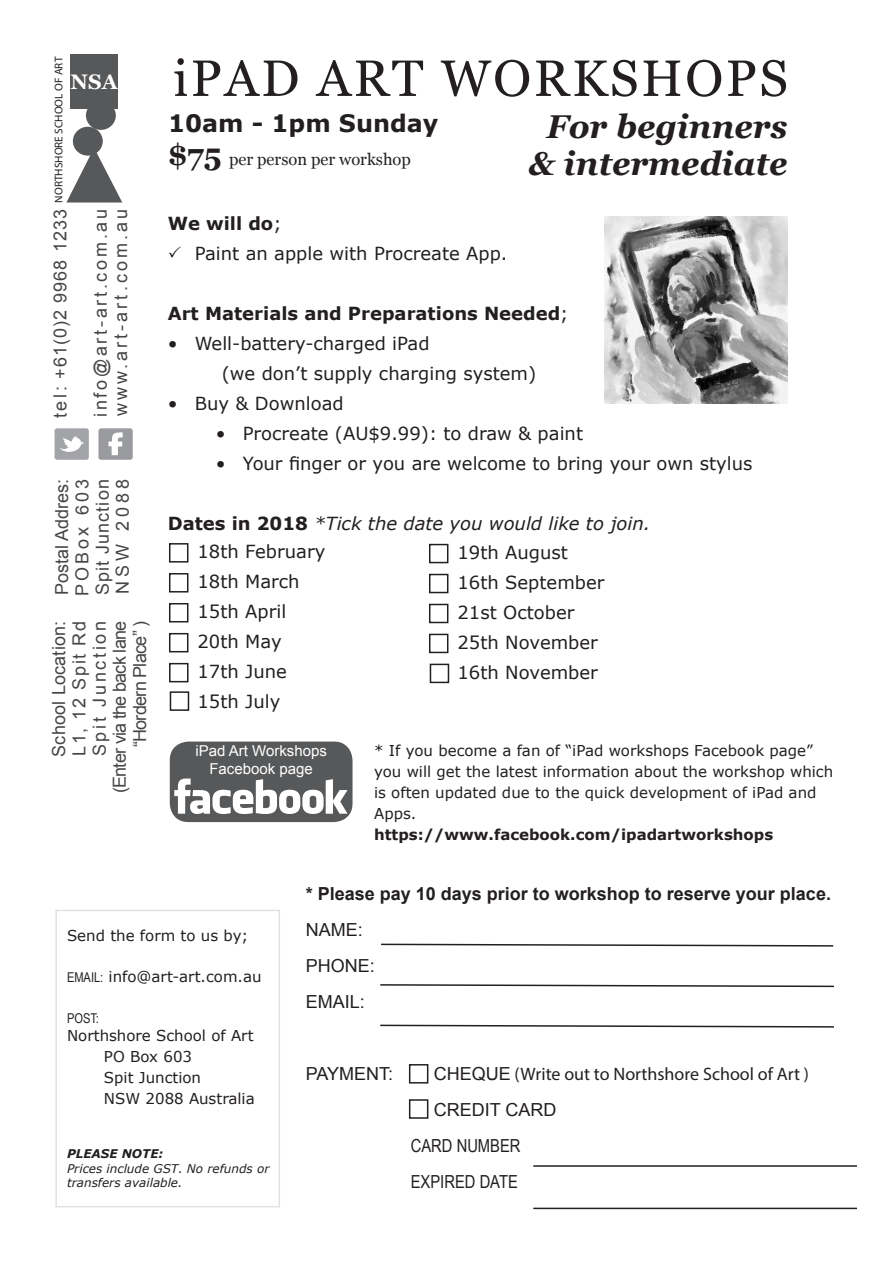
<style>
.page{position:relative;width:893px;height:1263px;background:#fff}
.page>*{position:absolute;margin:0;border:0;box-sizing:border-box;transform-origin:0 0}
.t1{font:51px "Georgia";letter-spacing:.05em;color:#231f20}
.t2{font:italic 700 33px "Georgia";color:#231f20}
.t3{font:700 24px "Verdana";color:#231f20}
.myriad_pro{font:700 21px "Georgia";color:#fff}
.t4{font:18px "Verdana";color:#231f20}
.t5{font:700 18px "Arial";color:#231f20}
.t6{font:700 18px "Verdana";color:#231f20}
.t7{font:italic 18px "Verdana";color:#231f20}
.t8{font:18px "Myriad Pro";color:#231f20}
.t9{font:18px "Arial";letter-spacing:.06em;color:#454647}
.t10{font:18px "Arial";color:#231f20}
.t11{font:18px "Arial";letter-spacing:-.04em;color:#454647}
.t12{font:18px "Arial";letter-spacing:.15em;color:#454647}
.t13{font:18px "Arial";letter-spacing:.17em;color:#454647}
.t14{font:18px/36px "Arial Narrow";color:#231f20}
.t15{font:18px "Arial";letter-spacing:.01em;color:#454647}
.t16{font:18px "Arial";color:#454647}
.t17{font:18px "Arial";letter-spacing:.09em;color:#454647}
.t18{font:16.5px "Georgia";color:#231f20}
.myriad_pro-2{font:15px/21px "Verdana";color:#231f20}
.t19{font:700 15px "Verdana";color:#231f20}
.t20{font:15px "Arial";color:#fff}
.myriad_pro-3{font:13.5px "Arial Narrow";color:#231f20}
.myriad_pro-4{font:italic 12px/14.4px "Verdana";color:#231f20}
.myriad_pro-5{font:italic 700 12px "Verdana";color:#231f20}
.myriad_pro-6{font:11.25px "Myriad Pro";color:#231f20}
.s1{font-weight:700;font-size:30px}
.s2{font-weight:400}
.s3{font-weight:700;font-style:normal}
.s4{font-family:"Arial Narrow";font-size:13.5px}
.s5{font-family:"Arial"}
</style>
<div class="page">
<div style="left:409px;top:1099px;width:19px;height:20px;border:2px solid #231f20"></div>
<div style="left:409px;top:1064px;width:19px;height:19px;border:2px solid #231f20"></div>
<svg style="left:381px;top:943px;width:453px;height:4px"></svg>
<svg style="left:380px;top:984px;width:454px;height:4px"></svg>
<svg style="left:380px;top:1024px;width:454px;height:4px"></svg>
<hr style="left:533px;top:1208px;width:324px;height:1px;background:#231f20">
<hr style="left:533px;top:1165px;width:324px;height:2px;background:#231f20">
<div style="left:169px;top:543px;width:19px;height:19px;border:2px solid #231f20"></div>
<div style="left:169px;top:573px;width:19px;height:19px;border:2px solid #231f20"></div>
<div style="left:169px;top:603px;width:19px;height:19px;border:2px solid #231f20"></div>
<div style="left:169px;top:633px;width:19px;height:19px;border:2px solid #231f20"></div>
<div style="left:169px;top:663px;width:20px;height:19px;border:2px solid #231f20"></div>
<div style="left:170px;top:691px;width:19px;height:20px;border:2px solid #231f20"></div>
<div style="left:429px;top:544px;width:19px;height:19px;border:2px solid #231f20"></div>
<div style="left:429px;top:574px;width:19px;height:19px;border:2px solid #231f20"></div>
<div style="left:429px;top:604px;width:19px;height:19px;border:2px solid #231f20"></div>
<div style="left:429px;top:634px;width:19px;height:19px;border:2px solid #231f20"></div>
<div style="left:430px;top:664px;width:19px;height:19px;border:2px solid #231f20"></div>
<div style="left:55px;top:910px;width:225px;height:297px;border:2px solid #e1e2e4"></div>
<div style="left:171px;top:742px;width:181px;height:79px;background:#57585a;border-radius:18px"></div>
<div style="left:170px;top:741px;width:183px;height:81px;border:2px solid #57585a;border-radius:18px"></div>
<svg style="left:174px;top:778px;width:173px;height:36px"></svg>
<img style="left:605px;top:217px;width:183px;height:186px">
<div style="left:70px;top:54px;width:48px;height:55px;background:#57585a"></div>
<div style="left:73px;top:127px;width:30px;height:29px;background:#57585a;border-radius:50%"></div>
<div style="left:86px;top:101px;width:30px;height:29px;background:#57585a;border-radius:50%"></div>
<svg style="left:66px;top:148px;width:56px;height:55px"></svg>
<div style="left:55px;top:428px;width:34px;height:32px;background:#a3a4a8;border-radius:3px"></div>
<svg style="left:60px;top:436px;width:24px;height:16px"></svg>
<div style="left:98px;top:428px;width:35px;height:32px;background:#999b9e;border-radius:3px"></div>
<svg style="left:108px;top:432px;width:15px;height:23px"></svg>
<p class="myriad_pro-6" style="left:52px;top:203px;width:147px;rotate:-90deg">NORTHSHORE SCHOOL OF ART</p>
<p class="t9" style="left:48px;top:418px;width:211px;rotate:-90deg">tel: +61(0)2 9968 1233</p>
<p class="t12" style="left:89px;top:417px;width:209px;rotate:-90deg">info@art-art.com.au</p>
<p class="t13" style="left:109px;top:416px;width:209px;rotate:-90deg">www.art-art.com.au</p>
<p class="myriad_pro" style="left:70px;top:66px;width:49px">NSA</p>
<p class="t16" style="left:50px;top:595px;width:118px;rotate:-90deg">Postal Addres:</p>
<p class="t13" style="left:70px;top:596px;width:118px;rotate:-90deg">POBox 603</p>
<p class="t9" style="left:91px;top:595px;width:118px;rotate:-90deg">Spit Junction</p>
<p class="t9" style="left:111px;top:594px;width:116px;rotate:-90deg">NSW 2088</p>
<p class="t15" style="left:47px;top:757px;width:137px;rotate:-90deg">School Location:</p>
<p class="t17" style="left:67px;top:756px;width:137px;rotate:-90deg">L1, 12 Spit Rd</p>
<p class="t12" style="left:88px;top:756px;width:137px;rotate:-90deg">Spit Junction</p>
<p class="t11" style="left:108px;top:793px;width:174px;rotate:-90deg">(Enter via the back lane</p>
<p class="t11" style="left:128px;top:747px;width:128px;rotate:-90deg">“Hordern Place” )</p>
<p class="t1" style="left:173px;top:41px;width:616px">iPAD ART WORKSHOPS</p>
<p class="t3" style="left:168px;top:108px;width:272px">10am - 1pm Sunday</p>
<p class="t18" style="left:168px;top:148px;width:244px"><span class="s1">$75</span> per person per workshop</p>
<p class="t2" style="left:546px;top:102px;width:243px">For beginners</p>
<p class="t2" style="left:529px;top:139px;width:260px">&amp; intermediate</p>
<p class="t6" style="left:168px;top:212px;width:115px">We will do<span class="s2">;</span></p>
<p class="t4" style="left:168px;top:242px;width:341px">✓ Paint an apple with Procreate App.</p>
<p class="t6" style="left:168px;top:302px;width:402px">Art Materials and Preparations Needed<span class="s2">;</span></p>
<p class="t4" style="left:168px;top:332px;width:263px">• Well-battery-charged iPad</p>
<p class="t4" style="left:222px;top:362px;width:316px">(we don’t supply charging system)</p>
<p class="t4" style="left:168px;top:392px;width:177px">• Buy &amp; Download</p>
<p class="t4" style="left:216px;top:422px;width:369px">• Procreate (AU$9.99): to draw &amp; paint</p>
<p class="t4" style="left:216px;top:452px;width:538px">• Your finger or you are welcome to bring your own stylus</p>
<p class="t7" style="left:168px;top:512px;width:484px"><span class="s3">Dates in 2018</span> *Tick the date you would like to join.</p>
<p class="t4" style="left:198px;top:540px;width:129px">18th February</p>
<p class="t4" style="left:198px;top:570px;width:104px">18th March</p>
<p class="t4" style="left:198px;top:600px;width:90px">15th April</p>
<p class="t4" style="left:198px;top:630px;width:86px">20th May</p>
<p class="t4" style="left:198px;top:660px;width:91px">17th June</p>
<p class="t4" style="left:198px;top:690px;width:84px">15th July</p>
<p class="t20" style="left:195px;top:741px;width:133px">iPad Art Workshops</p>
<p class="t20" style="left:209px;top:759px;width:105px">Facebook page</p>
<p class="t4" style="left:458px;top:541px;width:112px">19th August</p>
<p class="t4" style="left:458px;top:571px;width:148px">16th September</p>
<p class="t4" style="left:458px;top:601px;width:118px">21st October</p>
<p class="t4" style="left:458px;top:631px;width:142px">25th November</p>
<p class="t4" style="left:458px;top:661px;width:142px">16th November</p>
<p class="myriad_pro-2" style="left:374px;top:740px;width:461px">* If you become a fan of “iPad workshops Facebook page” you will get the latest information about the workshop which is often updated due to the quick development of iPad and Apps.</p>
<p class="t19" style="left:374px;top:824px;width:401px">https://www.facebook.com/ipadartworkshops</p>
<p class="myriad_pro-2" style="left:67px;top:925px;width:183px">Send the form to us by;</p>
<p class="myriad_pro-2" style="left:67px;top:966px;width:196px"><span class="s4">EMAIL:</span> info@art-art.com.au</p>
<p class="myriad_pro-3" style="left:67px;top:1008px;width:33px">POST:</p>
<p class="myriad_pro-2" style="left:104px;top:1025px;width:151px;text-indent:-37px">Northshore School of Art<br>PO Box 603</p>
<p class="myriad_pro-2" style="left:104px;top:1067px;width:99px">Spit Junction</p>
<p class="myriad_pro-2" style="left:104px;top:1088px;width:152px">NSW 2088 Australia</p>
<p class="myriad_pro-5" style="left:67px;top:1146px;width:98px">PLEASE NOTE:</p>
<p class="myriad_pro-4" style="left:67px;top:1161px;width:204px">Prices include GST. No refunds or transfers available.</p>
<p class="t5" style="left:306px;top:882px;width:527px">* Please pay 10 days prior to workshop to reserve your place.</p>
<p class="t10" style="left:306px;top:918px;width:59px">NAME:</p>
<p class="t10" style="left:306px;top:954px;width:71px">PHONE:</p>
<p class="t10" style="left:306px;top:990px;width:61px">EMAIL:</p>
<p class="t10" style="left:306px;top:1062px;width:89px">PAYMENT:</p>
<p class="t8" style="left:434px;top:1063px;width:377px"><span class="s5">CHEQUE</span> (Write out to Northshore School of Art )</p>
<p class="t10" style="left:434px;top:1098px;width:124px">CREDIT CARD</p>
<p class="t14" style="left:411px;top:1127px;width:111px">CARD NUMBER<br>EXPIRED DATE</p>
</div>
